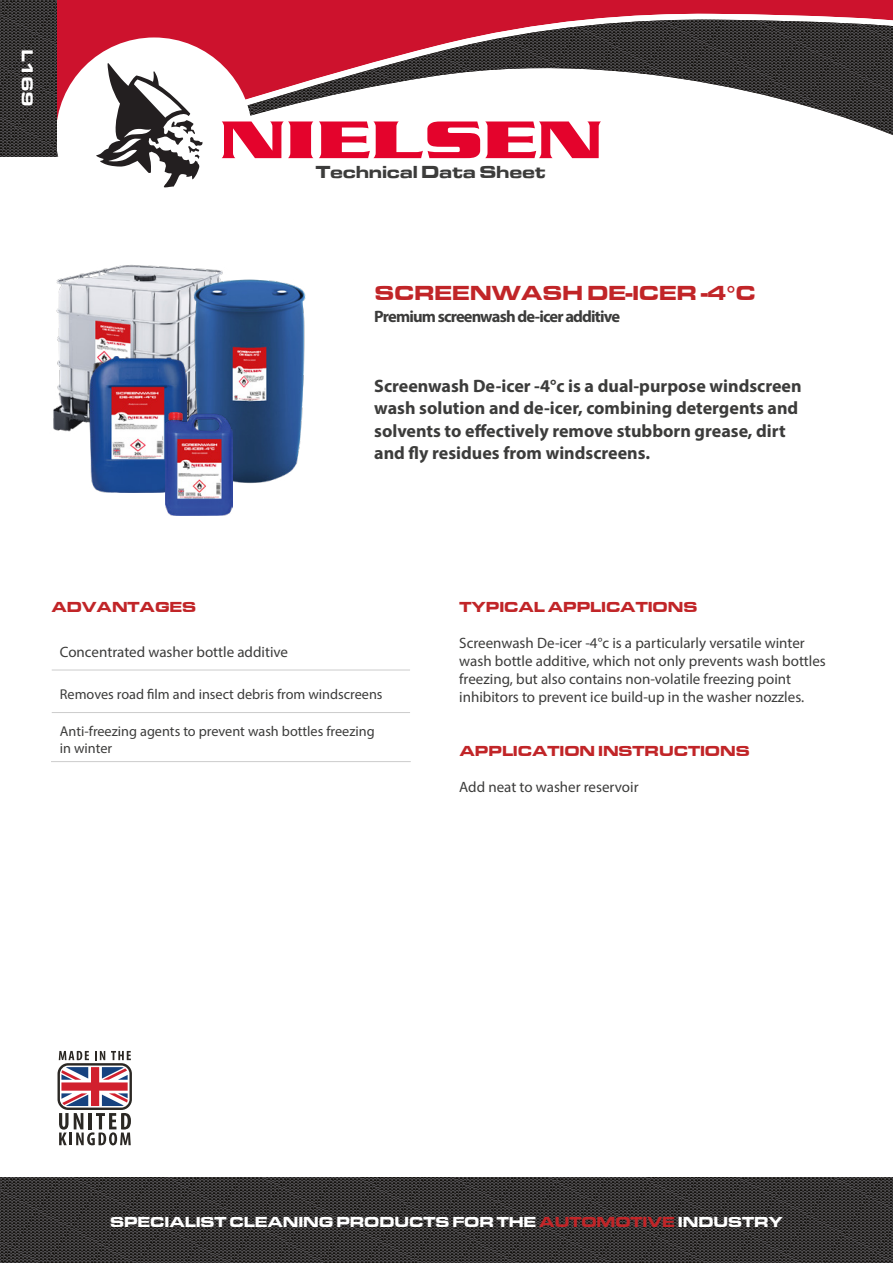
<style>
.page{position:relative;width:893px;height:1263px;background:#fff}
.page>*{position:absolute;margin:0;border:0;box-sizing:border-box;transform-origin:0 0}
.t1{font:900 21px "Eurostile Extended";letter-spacing:-.05em;color:#c12528}
.t2{font:700 18px/22.5px "Myriad Pro";color:#3c3c3b}
.t3{font:900 18px "Eurostile Extended";letter-spacing:-.05em;color:#3c3c3b}
.t4{font:700 16.5px "Myriad Pro";letter-spacing:-.05em;color:#3c3c3b}
.t5{font:900 16.5px "Eurostile Extended";color:#fff}
.t6{font:15px/18px "Myriad Pro";color:#3c3c3b}
.t7{font:900 15px "Eurostile Extended";letter-spacing:-.05em;color:#c12528}
.t8{font:900 15px "Eurostile Extended";letter-spacing:-.05em;color:#fff}
.t9{font:14.25px/17.1px "Myriad Pro";color:#3c3c3b}
.s1{color:#c12528}
</style>
<div class="page">
<div style="left:57px;top:0;width:836px;height:13px;background:#cd122d"></div>
<svg style="left:57px;top:13px;width:836px;height:6px;fill:#cd122d"></svg>
<svg style="left:1px;top:19px;width:892px;height:140px"></svg>
<div style="left:56px;top:37px;width:196px;height:197px;background:#fff;border-radius:50%"></div>
<svg style="left:96px;top:63px;width:107px;height:125px"></svg>
<svg style="left:222px;top:121px;width:91px;height:37px"></svg>
<svg style="left:319px;top:121px;width:282px;height:37px"></svg>
<svg style="left:0;top:1178px;width:893px;height:85px;background:#343232"></svg>
<svg style="left:51px;top:669px;width:359px;height:44px"></svg>
<hr style="left:52px;top:670px;width:358px;height:1px;background:#ccc">
<hr style="left:52px;top:712px;width:358px;height:1px;background:#ccc">
<hr style="left:51px;top:761px;width:360px;height:1px;background:#ccc">
<svg style="left:58px;top:1051px;width:74px;height:94px"></svg>
<svg style="left:0;top:0;width:57px;height:156px;background:#343232"></svg>
<img style="left:53px;top:265px;width:125px;height:167px">
<img style="left:178px;top:267px;width:128px;height:225px">
<img style="left:89px;top:356px;width:98px;height:136px">
<img style="left:165px;top:413px;width:67px;height:102px">
<p class="t5" style="left:37px;top:49px;width:59px;rotate:90deg">L169</p>
<p class="t3" style="left:315px;top:162px;width:232px">Technical Data Sheet</p>
<h1 class="t1" style="left:374px;top:281px;width:384px">SCREENWASH DE-ICER -4°C</h1>
<p class="t4" style="left:374px;top:306px;width:248px">Premium screenwash de-icer additive</p>
<p class="t2" style="left:374px;top:374px;width:429px">Screenwash De-icer -4°c is a dual-purpose windscreen wash solution and de-icer, combining detergents and solvents to effectively remove stubborn grease, dirt and fly residues from windscreens.</p>
<p class="t7" style="left:51px;top:598px;width:147px">ADVANTAGES</p>
<p class="t6" style="left:60px;top:642px;width:230px">Concentrated washer bottle additive</p>
<p class="t9" style="left:60px;top:685px;width:324px">Removes road film and insect debris from windscreens</p>
<p class="t9" style="left:60px;top:722px;width:316px">Anti-freezing agents to prevent wash bottles freezing in winter</p>
<p class="t7" style="left:459px;top:598px;width:240px">TYPICAL APPLICATIONS</p>
<p class="t6" style="left:459px;top:634px;width:368px">Screenwash De-icer -4°c is a particularly versatile winter wash bottle additive, which not only prevents wash bottles freezing, but also contains non-volatile freezing point inhibitors to prevent ice build-up in the washer nozzles.</p>
<p class="t7" style="left:459px;top:742px;width:292px">APPLICATION INSTRUCTIONS</p>
<p class="t6" style="left:459px;top:778px;width:181px">Add neat to washer reservoir</p>
<p class="t8" style="left:110px;top:1214px;width:675px">SPECIALIST CLEANING PRODUCTS FOR THE <span class="s1">AUTOMOTIVE</span> INDUSTRY</p>
</div>
